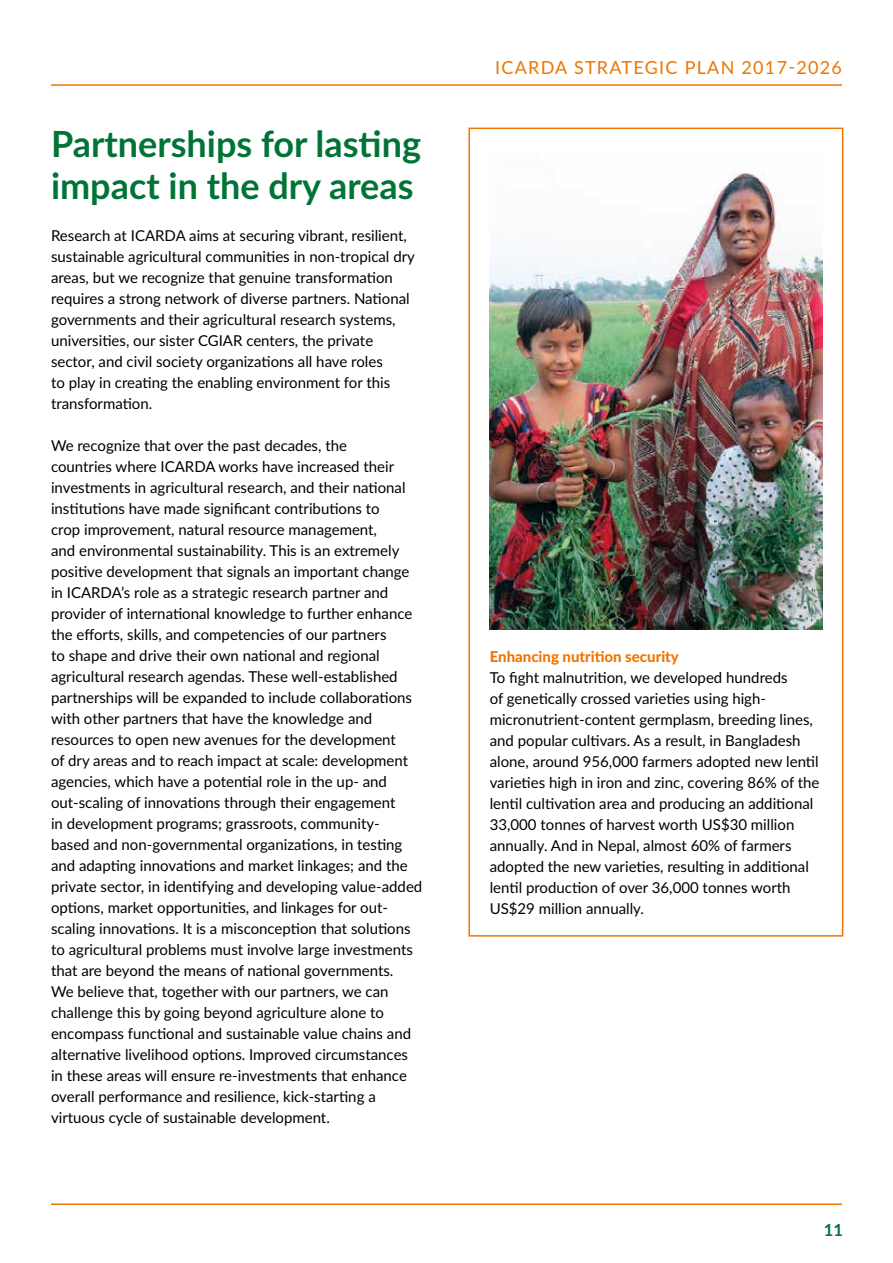
<style>
.page{position:relative;width:893px;height:1263px;background:#fff}
.page>*{position:absolute;margin:0;border:0;box-sizing:border-box;transform-origin:0 0}
.t1{font:700 36px/42px "Lato";color:#007436}
.t2{font:18px "Lato";letter-spacing:.07em;color:#ee7601}
.t3{font:700 16.5px "Lato";color:#007436}
.t4{font:15px/21px "Lato";color:#000}
.t5{font:800 15px "Lato";color:#ee7601}
</style>
<div class="page">
<hr style="left:51px;top:84px;width:791px;height:2px;background:#ee7601">
<hr style="left:51px;top:1203px;width:791px;height:2px;background:#ee7601">
<div style="left:468px;top:128px;width:375px;height:808px;border:2px solid #ee7601"></div>
<img style="left:490px;top:170px;width:332px;height:460px">
<h1 class="t1" style="left:51px;top:121px;width:372px">Partnerships for lasting impact in the dry areas</h1>
<p class="t4" style="left:51px;top:224px;width:365px">Research at ICARDA aims at securing vibrant, resilient, sustainable agricultural communities in non-tropical dry areas, but we recognize that genuine transformation requires a strong network of diverse partners. National governments and their agricultural research systems, universities, our sister CGIAR centers, the private sector, and civil society organizations all have roles<br>to play in creating the enabling environment for this transformation.</p>
<p class="t4" style="left:51px;top:434px;width:373px">We recognize that over the past decades, the<br>countries where ICARDA works have increased their investments in agricultural research, and their national institutions have made significant contributions to<br>crop improvement, natural resource management,<br>and environmental sustainability. This is an extremely positive development that signals an important change in ICARDA’s role as a strategic research partner and provider of international knowledge to further enhance the efforts, skills, and competencies of our partners<br>to shape and drive their own national and regional agricultural research agendas. These well-established partnerships will be expanded to include collaborations with other partners that have the knowledge and resources to open new avenues for the development<br>of dry areas and to reach impact at scale: development agencies, which have a potential role in the up- and out-scaling of innovations through their engagement<br>in development programs; grassroots, community-<br>based and non-governmental organizations, in testing and adapting innovations and market linkages; and the private sector, in identifying and developing value-added options, market opportunities, and linkages for out&shy;scaling innovations. It is a misconception that solutions to agricultural problems must involve large investments that are beyond the means of national governments.<br>We believe that, together with our partners, we can challenge this by going beyond agriculture alone to encompass functional and sustainable value chains and alternative livelihood options. Improved circumstances in these areas will ensure re-investments that enhance overall performance and resilience, kick-starting a virtuous cycle of sustainable development.</p>
<p class="t2" style="left:495px;top:55px;width:348px">ICARDA STRATEGIC PLAN 2017-2026</p>
<p class="t5" style="left:490px;top:645px;width:191px">Enhancing nutrition security</p>
<p class="t4" style="left:490px;top:666px;width:331px">To fight malnutrition, we developed hundreds<br>of genetically crossed varieties using high&shy;micronutrient-content germplasm, breeding lines, and popular cultivars. As a result, in Bangladesh alone, around 956,000 farmers adopted new lentil varieties high in iron and zinc, covering 86% of the lentil cultivation area and producing an additional 33,000 tonnes of harvest worth US$30 million annually. And in Nepal, almost 60% of farmers adopted the new varieties, resulting in additional lentil production of over 36,000 tonnes worth US$29 million annually.</p>
<p class="t3" style="left:824px;top:1218px;width:21px">11</p>
</div>
